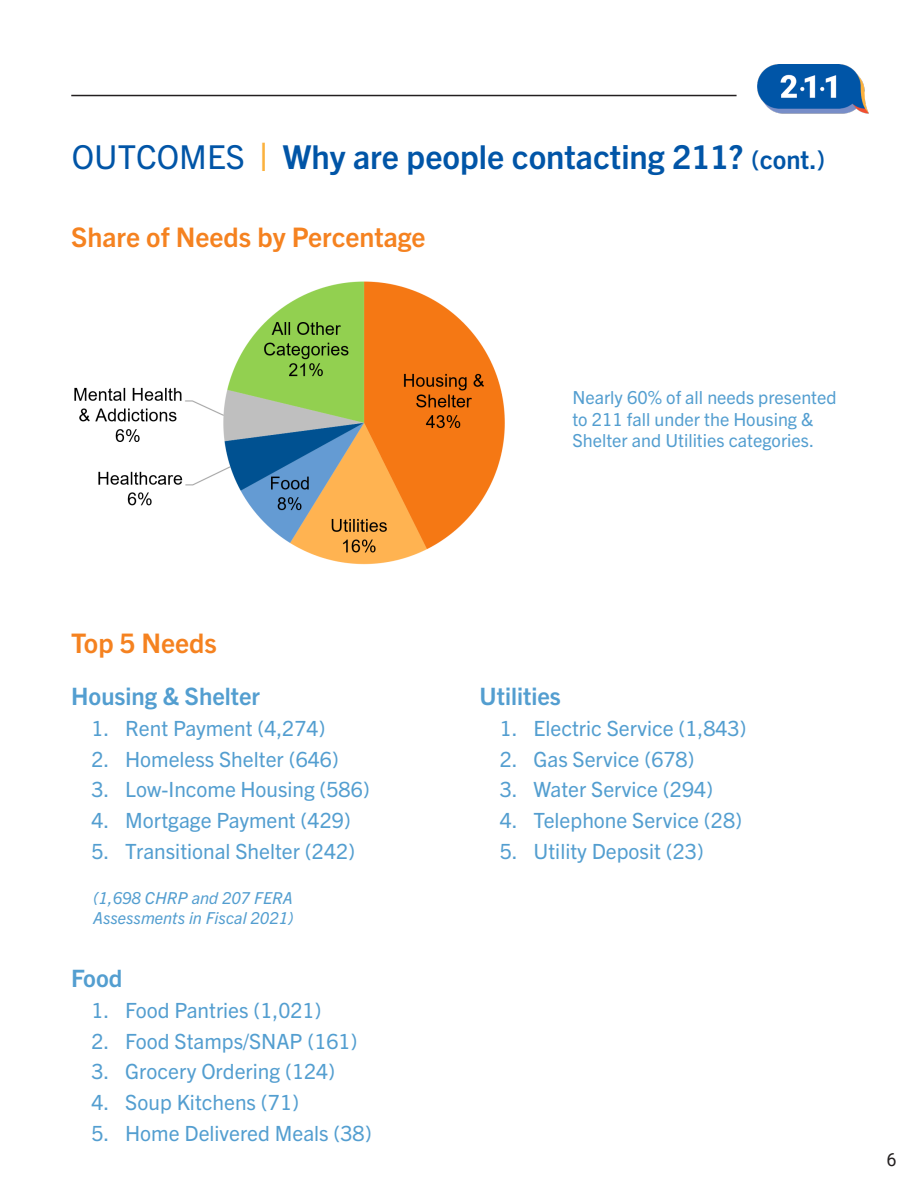
<style>
.page{position:relative;width:918px;height:1188px;background:#fff}
.page>*{position:absolute;margin:0;border:0;box-sizing:border-box;transform-origin:0 0}
.t1{font:700 33px "Trade Gothic Next LT Pro";color:#0155a7}
.t2{font:700 27px "Trade Gothic Next LT Pro";color:#f58220}
.t3{font:700 24px "Trade Gothic Next LT Pro";color:#539ed0}
.t4{font:21px "Trade Gothic Next LT Pro";color:#539ed0}
.t5{font:18px/21.6px "Trade Gothic Next LT Pro";color:#539ed0}
.t6{font:18px "Roboto";color:#231f20}
.t7{font:italic 16.5px/19.8px "Trade Gothic Next LT Pro";color:#539ed0}
.s1{font-weight:400}
.s2{font-weight:800;font-size:36px;color:#fbb13d}
.s3{font-size:25.5px}
</style>
<div class="page">
<hr style="left:71px;top:95px;width:666px;height:1px;background:#231f20">
<img style="left:757px;top:64px;width:111px;height:50px">
<img style="left:74px;top:281px;width:431px;height:284px">
<p class="t1" style="left:72px;top:134px;width:755px"><span class="s1">OUTCOMES</span> <span class="s2">|</span> Why are people contacting 211? <span class="s3">(cont.)</span></p>
<p class="t2" style="left:71px;top:218px;width:356px">Share of Needs by Percentage</p>
<p class="t5" style="left:572px;top:385px;width:266px">Nearly 60% of all needs presented to 211 fall under the Housing &amp;<br>Shelter and Utilities categories.</p>
<p class="t2" style="left:71px;top:624px;width:147px">Top 5 Needs</p>
<p class="t3" style="left:71px;top:680px;width:190px">Housing &amp; Shelter</p>
<p class="t4" style="left:92px;top:714px;width:235px">1. Rent Payment (4,274)</p>
<p class="t4" style="left:92px;top:744px;width:249px">2. Homeless Shelter (646)</p>
<p class="t4" style="left:92px;top:775px;width:280px">3. Low-Income Housing (586)</p>
<p class="t4" style="left:92px;top:806px;width:261px">4. Mortgage Payment (429)</p>
<p class="t4" style="left:92px;top:837px;width:265px">5. Transitional Shelter (242)</p>
<p class="t7" style="left:93px;top:887px;width:202px">(1,698 CHRP and 207 FERA<br>Assessments in Fiscal 2021)</p>
<p class="t3" style="left:71px;top:962px;width:53px">Food</p>
<p class="t4" style="left:92px;top:996px;width:232px">1. Food Pantries (1,021)</p>
<p class="t4" style="left:92px;top:1026px;width:268px">2. Food Stamps/SNAP (161)</p>
<p class="t4" style="left:92px;top:1057px;width:245px">3. Grocery Ordering (124)</p>
<p class="t4" style="left:92px;top:1088px;width:209px">4. Soup Kitchens (71)</p>
<p class="t4" style="left:92px;top:1119px;width:282px">5. Home Delivered Meals (38)</p>
<p class="t3" style="left:480px;top:680px;width:83px">Utilities</p>
<p class="t4" style="left:500px;top:714px;width:248px">1. Electric Service (1,843)</p>
<p class="t4" style="left:500px;top:744px;width:196px">2. Gas Service (678)</p>
<p class="t4" style="left:500px;top:775px;width:215px">3. Water Service (294)</p>
<p class="t4" style="left:500px;top:806px;width:244px">4. Telephone Service (28)</p>
<p class="t4" style="left:500px;top:837px;width:206px">5. Utility Deposit (23)</p>
<p class="t6" style="left:886px;top:1147px;width:12px">6</p>
</div>
